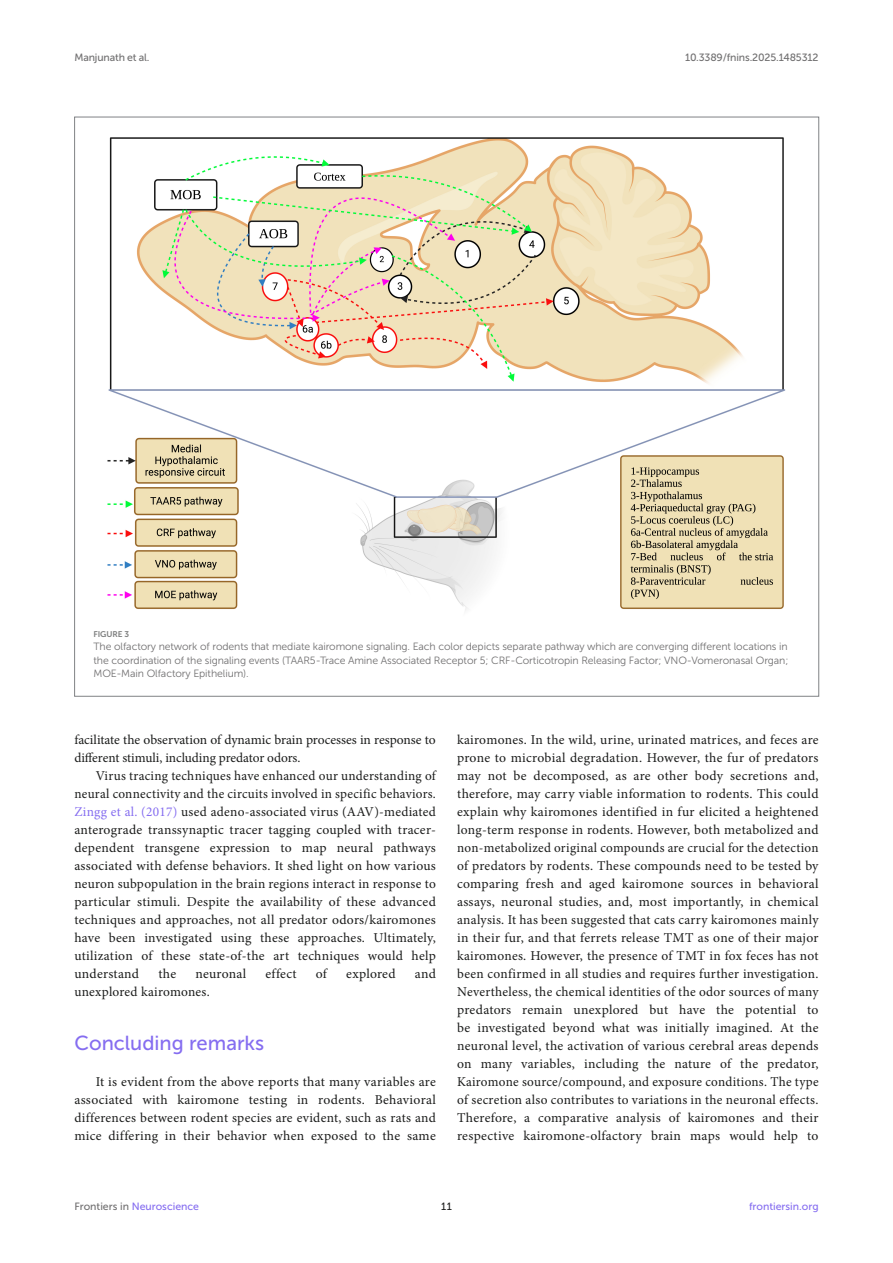
<style>
.page{position:relative;width:893px;height:1263px;background:#fff}
.page>*{position:absolute;margin:0;border:0;box-sizing:border-box;transform-origin:0 0}
.HEAD_1{font:20.25px "Museo Sans 500";color:#856df0}
.TEXT{font:13.5px/18px "Minion Pro";letter-spacing:.015em;color:#1b1c1b;text-align:justify}
.TEXT-2{font:13.5px/18px "Minion Pro";letter-spacing:-.005em;color:#1b1c1b}
.FIG_LEG{font:10.5px/13.5px "Museo Sans 300";letter-spacing:-.01em;color:#706f70;text-align:justify}
.t1{font:10.5px "Museo Sans 500";letter-spacing:-.015em;color:#706f70}
.t2{font:10.5px "Museo Sans 500";color:#856df0}
.t3{font:10.5px "Museo Sans 500";color:#1b1c1b}
.FIG_HD{font:8.25px "Museo Sans 700";letter-spacing:-.01em;color:#7e7f7f}
.s1{color:#856df0}
.s2{color:#706f70}
</style>
<div class="page">
<img style="left:107px;top:137px;width:679px;height:474px">
<p class="t1" style="left:74px;top:51px;width:77px">Manjunath et al.</p>
<p class="t1" style="left:685px;top:51px;width:135px">10.3389/fnins.2025.1485312</p>
<p class="FIG_HD" style="left:94px;top:629px;width:37px">FIGURE 3</p>
<p class="FIG_LEG" style="left:94px;top:640px;width:696px">The olfactory network of rodents that mediate kairomone signaling. Each color depicts separate pathway which are converging different locations in the coordination of the signaling events (TAAR5-Trace Amine Associated Receptor 5; CRF-Corticotropin Releasing Factor; VNO-Vomeronasal Organ; MOE-Main Olfactory Epithelium).</p>
<p class="TEXT-2" style="left:74px;top:731px;width:363px">facilitate the observation of dynamic brain processes in response to different stimuli, including predator odors.</p>
<p class="TEXT" style="left:74px;top:767px;width:363px;text-indent:21px">Virus tracing techniques have enhanced our understanding of neural connectivity and the circuits involved in specific behaviors.<br><span class="s1">Zingg et al. (2017)</span> used adeno-associated virus (AAV)-mediated anterograde transsynaptic tracer tagging coupled with tracer&shy;dependent transgene expression to map neural pathways associated with defense behaviors. It shed light on how various neuron subpopulation in the brain regions interact in response to particular stimuli. Despite the availability of these advanced techniques and approaches, not all predator odors/kairomones have been investigated using these approaches. Ultimately, utilization of these state-of-the art techniques would help understand</p>
<p class="TEXT" style="left:158px;top:965px;width:19px">the</p>
<p class="TEXT" style="left:195px;top:965px;width:52px">neuronal</p>
<p class="TEXT" style="left:266px;top:965px;width:33px">effect</p>
<p class="TEXT" style="left:316px;top:965px;width:13px">of</p>
<p class="TEXT" style="left:346px;top:965px;width:51px">explored</p>
<p class="TEXT" style="left:415px;top:965px;width:23px">and</p>
<p class="TEXT" style="left:74px;top:983px;width:137px">unexplored kairomones.</p>
<p class="HEAD_1" style="left:74px;top:1032px;width:191px">Concluding remarks</p>
<p class="TEXT" style="left:74px;top:1073px;width:363px;text-indent:21px">It is evident from the above reports that many variables are associated with kairomone testing in rodents. Behavioral differences between rodent species are evident, such as rats and mice differing in their behavior when exposed to the same</p>
<p class="TEXT" style="left:457px;top:731px;width:363px">kairomones. In the wild, urine, urinated matrices, and feces are prone to microbial degradation. However, the fur of predators may not be decomposed, as are other body secretions and, therefore, may carry viable information to rodents. This could explain why kairomones identified in fur elicited a heightened long-term response in rodents. However, both metabolized and non-metabolized original compounds are crucial for the detection of predators by rodents. These compounds need to be tested by comparing fresh and aged kairomone sources in behavioral assays, neuronal studies, and, most importantly, in chemical analysis. It has been suggested that cats carry kairomones mainly in their fur, and that ferrets release TMT as one of their major kairomones. However, the presence of TMT in fox feces has not been confirmed in all studies and requires further investigation.<br>Nevertheless, the chemical identities of the odor sources of many predators remain unexplored but have the potential to be investigated beyond what was initially imagined. At the neuronal level, the activation of various cerebral areas depends on many variables, including the nature of the predator, Kairomone source/compound, and exposure conditions. The type of secretion also contributes to variations in the neuronal effects.<br>Therefore, a comparative analysis of kairomones and their respective kairomone-olfactory brain maps would help to</p>
<p class="t2" style="left:74px;top:1200px;width:126px"><span class="s2">Frontiers in</span> Neuroscience</p>
<p class="t3" style="left:441px;top:1200px;width:12px">11</p>
<p class="t2" style="left:749px;top:1200px;width:71px">frontiersin.org</p>
</div>
